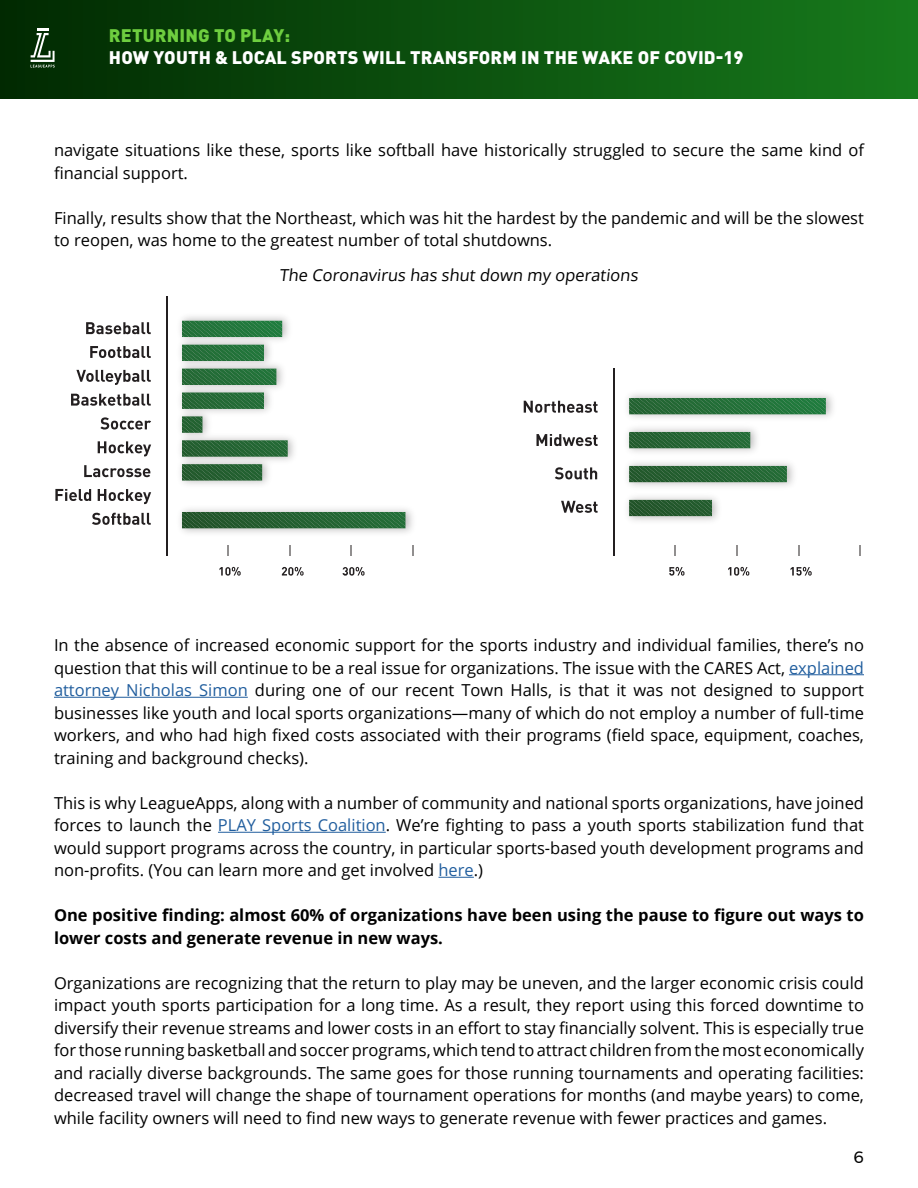
<style>
.page{position:relative;width:918px;height:1188px;background:#fff}
.page>*{position:absolute;margin:0;border:0;box-sizing:border-box;transform-origin:0 0}
.t1{font:900 18px "DIN Pro";letter-spacing:.01em;color:#fff}
.t2{font:900 18px "DIN Pro";letter-spacing:.01em;color:#6ece3f}
.t3{font:16.5px/22.5px "Open Sans";color:#000;text-align:justify}
.t4{font:700 16.5px/22.5px "Open Sans";color:#000}
.t5{font:16.5px "Montserrat";color:#000}
.s1{color:#215e9e}
</style>
<div class="page">
<div style="left:0;top:0;width:918px;height:99px;background:linear-gradient(to right,#012a02,#177a1c)"></div>
<svg style="left:31px;top:29px;width:24px;height:38px"></svg>
<hr style="left:789px;top:674px;width:75px;height:1px;background:#215e9e">
<hr style="left:54px;top:697px;width:194px;height:1px;background:#215e9e">
<hr style="left:218px;top:832px;width:168px;height:1px;background:#215e9e">
<hr style="left:439px;top:877px;width:35px;height:1px;background:#215e9e">
<svg style="left:86px;top:322px;width:65px;height:12px"></svg>
<svg style="left:90px;top:346px;width:61px;height:12px"></svg>
<svg style="left:76px;top:370px;width:75px;height:15px"></svg>
<svg style="left:71px;top:394px;width:80px;height:12px"></svg>
<svg style="left:100px;top:417px;width:51px;height:13px"></svg>
<svg style="left:98px;top:441px;width:53px;height:15px"></svg>
<svg style="left:84px;top:465px;width:66px;height:13px"></svg>
<svg style="left:55px;top:489px;width:36px;height:12px"></svg>
<svg style="left:98px;top:489px;width:53px;height:15px"></svg>
<svg style="left:92px;top:513px;width:59px;height:12px"></svg>
<svg style="left:219px;top:567px;width:22px;height:9px"></svg>
<svg style="left:343px;top:567px;width:22px;height:9px"></svg>
<hr style="left:166px;top:296px;width:1px;height:260px;background:#231f20">
<svg style="left:412px;top:545px;width:2px;height:11px"></svg>
<svg style="left:282px;top:567px;width:22px;height:9px"></svg>
<img style="left:180px;top:316px;width:233px;height:217px">
<svg style="left:182px;top:512px;width:224px;height:17px;background:#31693d"></svg>
<svg style="left:182px;top:464px;width:80px;height:17px"></svg>
<svg style="left:182px;top:440px;width:106px;height:17px;background:#316c3e"></svg>
<svg style="left:182px;top:416px;width:21px;height:17px"></svg>
<svg style="left:182px;top:392px;width:82px;height:17px"></svg>
<svg style="left:182px;top:368px;width:95px;height:17px;background:#317644"></svg>
<svg style="left:182px;top:344px;width:83px;height:17px"></svg>
<svg style="left:182px;top:321px;width:100px;height:16px;background:#297941"></svg>
<svg style="left:524px;top:401px;width:74px;height:12px"></svg>
<svg style="left:537px;top:434px;width:61px;height:12px"></svg>
<svg style="left:555px;top:467px;width:42px;height:13px"></svg>
<svg style="left:561px;top:501px;width:37px;height:12px"></svg>
<svg style="left:669px;top:567px;width:15px;height:9px"></svg>
<svg style="left:728px;top:567px;width:21px;height:9px"></svg>
<svg style="left:791px;top:567px;width:21px;height:9px"></svg>
<hr style="left:613px;top:368px;width:1px;height:188px;background:#231f20">
<svg style="left:859px;top:545px;width:2px;height:11px"></svg>
<svg style="left:736px;top:545px;width:2px;height:11px"></svg>
<svg style="left:629px;top:466px;width:158px;height:17px;background:#336b3f"></svg>
<svg style="left:629px;top:500px;width:83px;height:16px"></svg>
<svg style="left:629px;top:432px;width:122px;height:16px;background:#2c693a"></svg>
<svg style="left:629px;top:398px;width:197px;height:17px;background:#317744"></svg>
<p class="t2" style="left:109px;top:24px;width:183px">RETURNING TO PLAY:</p>
<p class="t1" style="left:109px;top:45px;width:636px">HOW YOUTH &amp; LOCAL SPORTS WILL TRANSFORM IN THE WAKE OF COVID-19</p>
<p class="t3" style="left:54px;top:138px;width:812px">navigate situations like these, sports like softball have historically struggled to secure the same kind of financial support.</p>
<p class="t3" style="left:54px;top:206px;width:812px">Finally, results show that the Northeast, which was hit the hardest by the pandemic and will be the slowest to reopen, was home to the greatest number of total shutdowns.</p>
<p class="t3" style="left:279px;top:263px;width:363px">The Coronavirus has shut down my operations</p>
<p class="t3" style="left:54px;top:633px;width:812px">In the absence of increased economic support for the sports industry and individual families, there’s no question that this will continue to be a real issue for organizations. The issue with the CARES Act, <span class="s1">explained attorney Nicholas Simon</span> during one of our recent Town Halls, is that it was not designed to support businesses like youth and local sports organizations—many of which do not employ a number of full-time workers, and who had high fixed costs associated with their programs (field space, equipment, coaches, training and background checks).</p>
<p class="t3" style="left:54px;top:791px;width:812px">This is why LeagueApps, along with a number of community and national sports organizations, have joined forces to launch the <span class="s1">PLAY Sports Coalition</span>. We’re fighting to pass a youth sports stabilization fund that would support programs across the country, in particular sports-based youth development programs and non-profits. (You can learn more and get involved <span class="s1">here</span>.)</p>
<p class="t4" style="left:54px;top:903px;width:811px">One positive finding: almost 60% of organizations have been using the pause to figure out ways to lower costs and generate revenue in new ways.</p>
<p class="t3" style="left:54px;top:971px;width:812px">Organizations are recognizing that the return to play may be uneven, and the larger economic crisis could impact youth sports participation for a long time. As a result, they report using this forced downtime to diversify their revenue streams and lower costs in an effort to stay financially solvent. This is especially true for those running basketball and soccer programs, which tend to attract children from the most economically and racially diverse backgrounds. The same goes for those running tournaments and operating facilities: decreased travel will change the shape of tournament operations for months (and maybe years) to come, while facility owners will need to find new ways to generate revenue with fewer practices and games.</p>
<p class="t5" style="left:853px;top:1144px;width:12px">6</p>
</div>
